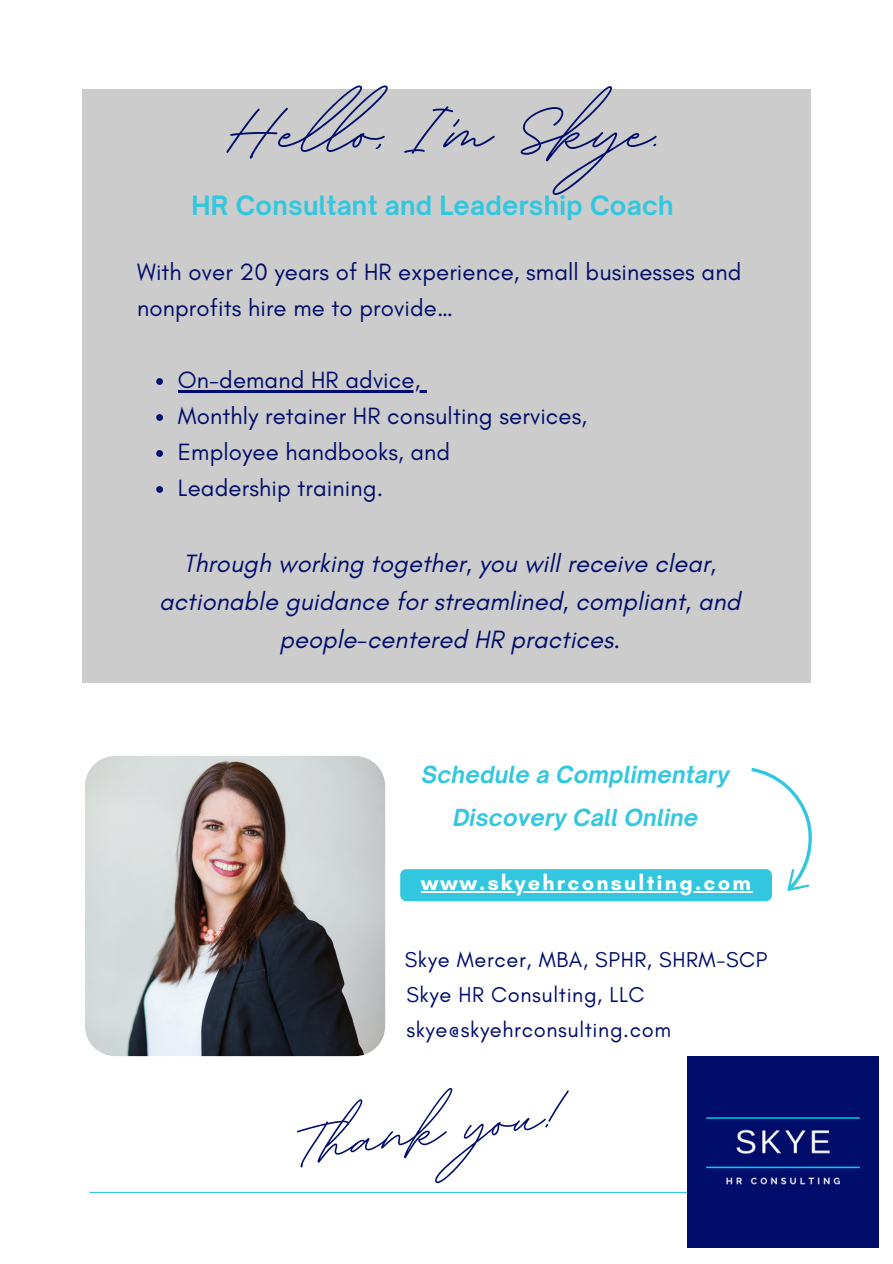
<style>
.page{position:relative;width:893px;height:1264px;background:#fff}
.page>*{position:absolute;margin:0;border:0;box-sizing:border-box;transform-origin:0 0}
.t1{font:700 118.2px "BD Script";color:#000d6b}
.t2{font:700 100.8px "BD Script";color:#000d6b}
.t3{font:italic 25.5px/38.2px "Glacial Indifference";letter-spacing:.005em;color:#000d6b;text-align:center}
.t4{font:700 25.5px "Open Sauce One";letter-spacing:.01em;color:#32c7df}
.t5{font:24px/36px "Glacial Indifference";letter-spacing:.005em;color:#000d6b}
.t6{font:italic 700 22.5px/42.8px "Open Sauce One";letter-spacing:.01em;color:#32c7df;text-align:center}
.t7{font:21.9px "Glacial Indifference";letter-spacing:.03em;color:#000d6b}
.t8{font:700 21.75px "Glacial Indifference";letter-spacing:.105em;color:#fff}
</style>
<div class="page">
<div style="left:82px;top:89px;width:728px;height:594px;background:#ccc"></div>
<img style="left:85px;top:756px;width:300px;height:300px;border-radius:30px">
<hr style="left:89px;top:1191px;width:721px;height:1px;background:#32c7df">
<svg style="left:156px;top:378px;width:7px;height:7px"></svg>
<hr style="left:178px;top:390px;width:242px;height:3px;background:#000d6b">
<svg style="left:420px;top:390px;width:7px;height:3px"></svg>
<svg style="left:156px;top:414px;width:7px;height:7px"></svg>
<svg style="left:156px;top:450px;width:7px;height:7px"></svg>
<svg style="left:156px;top:486px;width:7px;height:7px"></svg>
<svg style="left:751px;top:768px;width:61px;height:123px"></svg>
<div style="left:400px;top:869px;width:372px;height:32px;background:#32c7df;border-radius:6px"></div>
<div style="left:687px;top:1056px;width:191px;height:191px;background:#000d6b"></div>
<hr style="left:421px;top:891px;width:332px;height:1px;background:#fff">
<p class="t1" style="left:224px;top:54px;width:445px">Hel o, I'm Skye.</p>
<p class="t4" style="left:191px;top:189px;width:483px">HR Consultant and Leadership Coach</p>
<p class="t5" style="left:137px;top:254px;width:605px">With over 20 years of HR experience, small businesses and nonprofits hire me to provide…</p>
<p class="t5" style="left:178px;top:362px;width:244px">On-demand HR advice,</p>
<p class="t5" style="left:178px;top:398px;width:410px">Monthly retainer HR consulting services,</p>
<p class="t5" style="left:178px;top:434px;width:274px">Employee handbooks, and</p>
<p class="t5" style="left:178px;top:470px;width:207px">Leadership training.</p>
<p class="t3" style="left:159px;top:543px;width:582px">Through working together, you will receive clear, actionable guidance for streamlined, compliant, and people-centered HR practices.</p>
<p class="t6" style="left:421px;top:753px;width:310px">Schedule a Complimentary<br>Discovery Call Online</p>
<p class="t8" style="left:421px;top:869px;width:331px">www.skyehrconsulting.com</p>
<p class="t7" style="left:405px;top:946px;width:364px">Skye Mercer, MBA, SPHR, SHRM-SCP</p>
<p class="t7" style="left:406px;top:981px;width:240px">Skye HR Consulting, LLC</p>
<p class="t7" style="left:406px;top:1015px;width:266px">skye@skyehrconsulting.com</p>
<p class="t2" style="left:288px;top:1080px;width:264px;rotate:-7deg">Thank you!</p>
</div>
